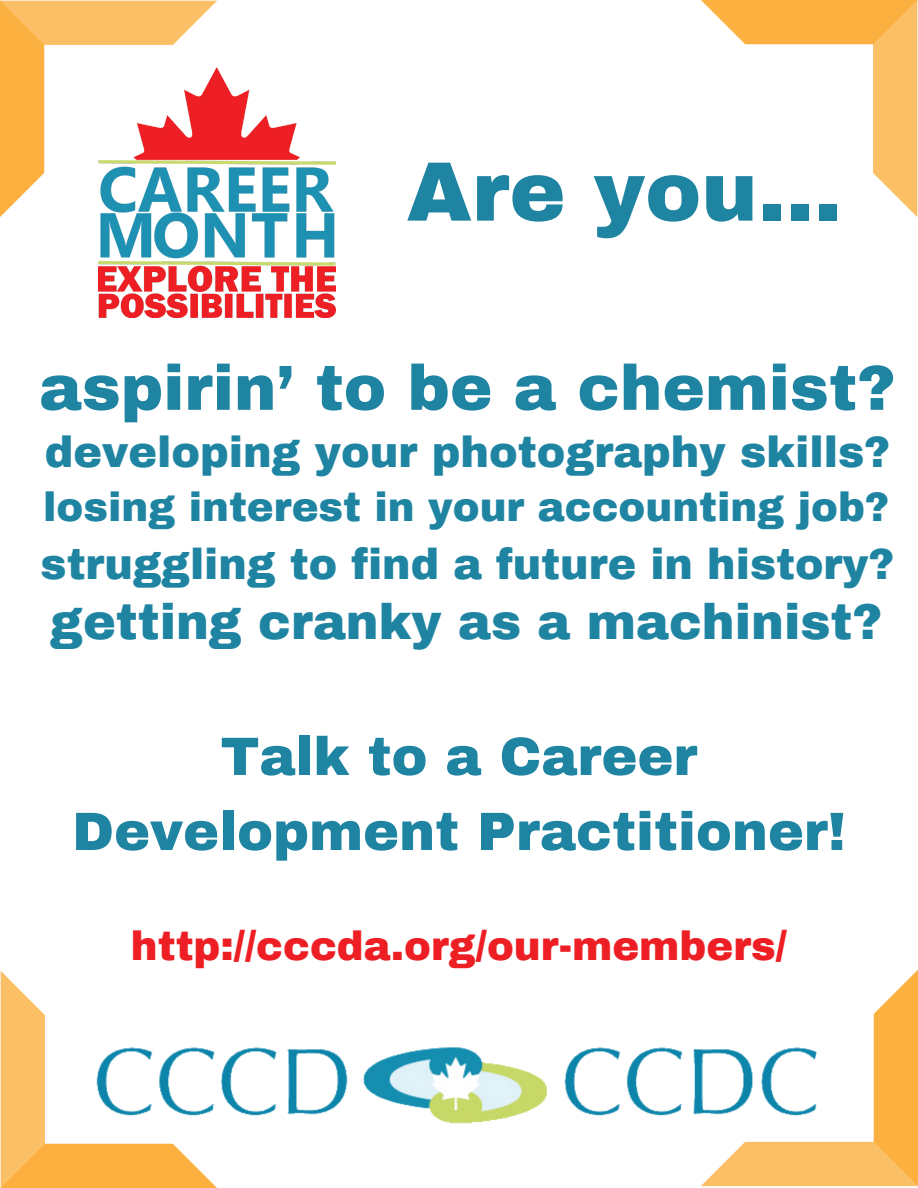
<style>
.page{position:relative;width:918px;height:1188px;background:#fff}
.page>*{position:absolute;margin:0;border:0;box-sizing:border-box;transform-origin:0 0}
.t1{font:900 84.3px "Archivo";color:#1f84a2}
.t2{font:900 63.75px "Archivo";color:#1f84a2}
.t3{font:900 54px/75px "Archivo";color:#1f84a2;text-align:center}
.t4{font:900 49.35px "Archivo";color:#1f84a2}
.t5{font:900 43.05px "Archivo";color:#1f84a2}
.t6{font:900 42.75px "Archivo";color:#1f84a2}
.t7{font:900 40.35px "Archivo";color:#1f84a2}
.t8{font:900 40.35px "Archivo";color:#ed1f24}
</style>
<div class="page">
<img style="left:99px;top:68px;width:236px;height:249px">
<svg style="left:0;top:0;width:217px;height:217px"></svg>
<svg style="left:0;top:1px;width:217px;height:44px;background:#fbc471"></svg>
<svg style="left:701px;top:970px;width:217px;height:217px"></svg>
<svg style="left:701px;top:1142px;width:217px;height:44px;background:#fbc371"></svg>
<svg style="left:701px;top:0;width:217px;height:217px"></svg>
<svg style="left:873px;top:0;width:44px;height:217px;background:#fbc472"></svg>
<svg style="left:0;top:971px;width:217px;height:217px"></svg>
<svg style="left:1px;top:971px;width:44px;height:217px;background:#fbc371"></svg>
<img style="left:92px;top:1020px;width:734px;height:119px">
<h1 class="t1" style="left:406px;top:147px;width:437px">Are you...</h1>
<p class="t2" style="left:39px;top:354px;width:858px">aspirin’ to be a chemist?</p>
<p class="t5" style="left:45px;top:429px;width:847px">developing your photography skills?</p>
<p class="t7" style="left:43px;top:485px;width:848px">losing interest in your accounting job?</p>
<p class="t6" style="left:41px;top:541px;width:856px">struggling to find a future in history?</p>
<p class="t4" style="left:50px;top:596px;width:834px">getting cranky as a machinist?</p>
<p class="t3" style="left:72px;top:719px;width:775px">Talk to a Career<br>Development Practitioner!</p>
<p class="t8" style="left:131px;top:925px;width:658px">http://cccda.org/our-members/</p>
</div>
